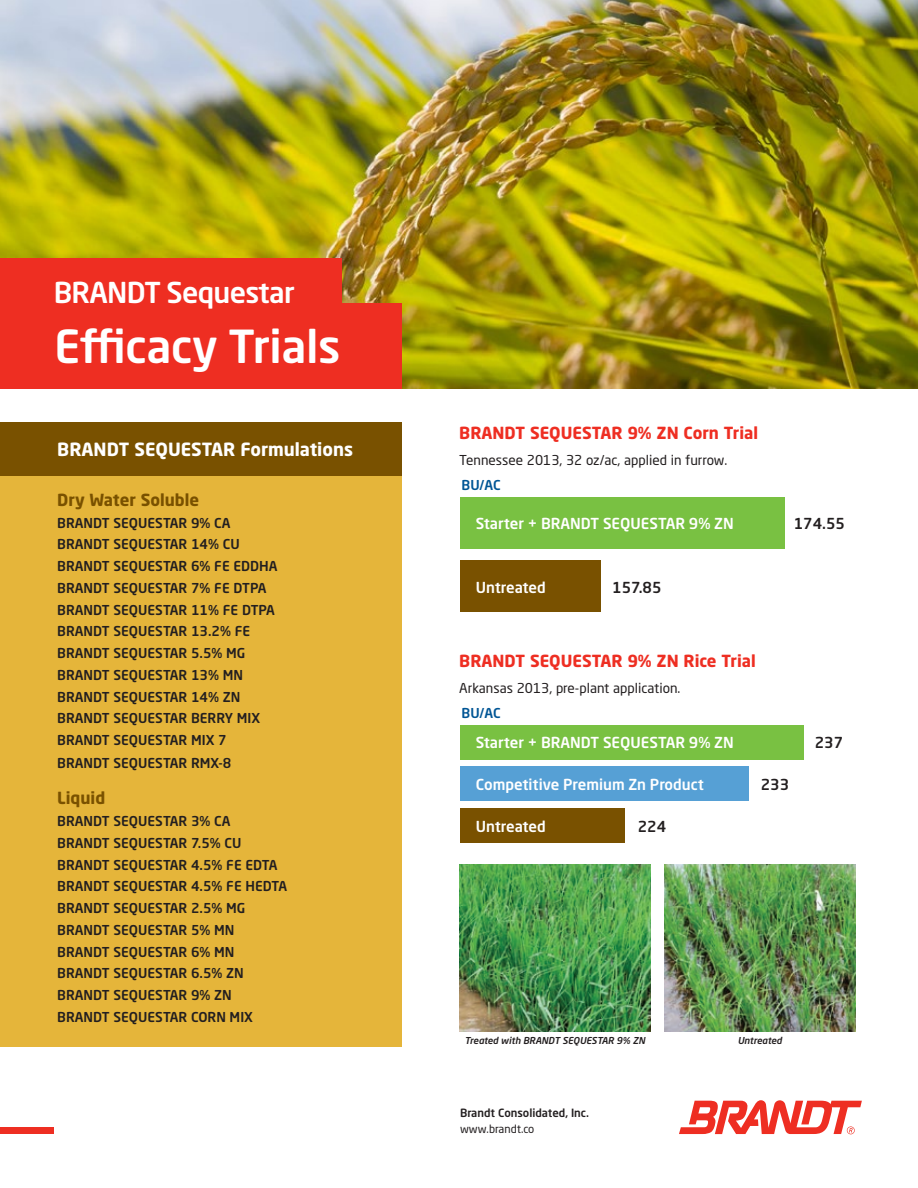
<style>
.page{position:relative;width:918px;height:1188px;background:#fff}
.page>*{position:absolute;margin:0;border:0;box-sizing:border-box;transform-origin:0 0}
.t1{font:500 45px "Neo Sans Pro";letter-spacing:-.01em;color:#fff}
.t2{font:500 28.5px "Neo Sans Pro";letter-spacing:-.025em;color:#fff}
.t3{font:700 18px "Neo Sans Pro";color:#fff}
.t4{font:700 16.5px "Neo Sans Pro";color:#ee2e22}
.t5{font:700 16.5px "Neo Sans Pro";color:#795100}
.t6{font:500 15px "Neo Sans Pro";color:#fff}
.t7{font:500 15px "Neo Sans Pro";color:#231f20}
.t8{font:500 13.5px/21.8px "Neo Sans Pro";color:#231f20}
.t9{font:13.5px "Neo Sans Pro";color:#231f20}
.t10{font:500 13.5px "Neo Sans Pro";letter-spacing:-.01em;color:#005595}
.t11{font:500 11.25px "Neo Sans Pro";color:#231f20}
.t12{font:11.25px "Neo Sans Pro";color:#231f20}
.t13{font:italic 500 9.45px "Neo Sans Pro";color:#231f20}
</style>
<div class="page">
<img style="left:664px;top:865px;width:192px;height:167px">
<img style="left:459px;top:865px;width:192px;height:167px">
<div style="left:460px;top:560px;width:141px;height:52px;background:#795100"></div>
<div style="left:460px;top:497px;width:325px;height:52px;background:#79c142"></div>
<div style="left:460px;top:808px;width:165px;height:35px;background:#795100"></div>
<div style="left:460px;top:767px;width:288px;height:34px;background:#56a0d5"></div>
<div style="left:460px;top:725px;width:344px;height:34px;background:#79c142"></div>
<div style="left:0;top:422px;width:401px;height:625px;background:#e5b53a"></div>
<div style="left:0;top:422px;width:401px;height:54px;background:#795100"></div>
<div style="left:0;top:1128px;width:54px;height:6px;background:#ee2e22"></div>
<svg style="left:679px;top:1100px;width:183px;height:34px"></svg>
<img style="left:0;top:0;width:918px;height:388px">
<div style="left:0;top:303px;width:401px;height:85px;background:#ee2e22"></div>
<div style="left:0;top:259px;width:342px;height:58px;background:#ee2e22"></div>
<h2 class="t2" style="left:54px;top:275px;width:242px">BRANDT Sequestar</h2>
<h1 class="t1" style="left:54px;top:318px;width:288px">Efficacy Trials</h1>
<h3 class="t3" style="left:57px;top:438px;width:297px">BRANDT SEQUESTAR Formulations</h3>
<p class="t5" style="left:57px;top:489px;width:143px">Dry Water Soluble</p>
<p class="t8" style="left:57px;top:511px;width:222px">BRANDT SEQUESTAR 9% CA<br>BRANDT SEQUESTAR 14% CU<br>BRANDT SEQUESTAR 6% FE EDDHA<br>BRANDT SEQUESTAR 7% FE DTPA<br>BRANDT SEQUESTAR 11% FE DTPA<br>BRANDT SEQUESTAR 13.2% FE<br>BRANDT SEQUESTAR 5.5% MG<br>BRANDT SEQUESTAR 13% MN<br>BRANDT SEQUESTAR 14% ZN<br>BRANDT SEQUESTAR BERRY MIX<br>BRANDT SEQUESTAR MIX 7<br>BRANDT SEQUESTAR RMX-8</p>
<p class="t5" style="left:57px;top:788px;width:49px">Liquid</p>
<p class="t8" style="left:57px;top:810px;width:231px">BRANDT SEQUESTAR 3% CA<br>BRANDT SEQUESTAR 7.5% CU<br>BRANDT SEQUESTAR 4.5% FE EDTA<br>BRANDT SEQUESTAR 4.5% FE HEDTA<br>BRANDT SEQUESTAR 2.5% MG<br>BRANDT SEQUESTAR 5% MN<br>BRANDT SEQUESTAR 6% MN<br>BRANDT SEQUESTAR 6.5% ZN<br>BRANDT SEQUESTAR 9% ZN<br>BRANDT SEQUESTAR CORN MIX</p>
<p class="t4" style="left:459px;top:423px;width:300px">BRANDT SEQUESTAR 9% ZN Corn Trial</p>
<p class="t9" style="left:459px;top:452px;width:270px">Tennessee 2013, 32 oz/ac, applied in furrow.</p>
<p class="t10" style="left:462px;top:476px;width:41px">BU/AC</p>
<p class="t6" style="left:476px;top:514px;width:259px">Starter + BRANDT SEQUESTAR 9% ZN</p>
<p class="t6" style="left:476px;top:578px;width:72px">Untreated</p>
<p class="t7" style="left:612px;top:578px;width:51px">157.85</p>
<p class="t4" style="left:459px;top:651px;width:298px">BRANDT SEQUESTAR 9% ZN Rice Trial</p>
<p class="t9" style="left:459px;top:680px;width:223px">Arkansas 2013, pre-plant application.</p>
<p class="t10" style="left:462px;top:704px;width:41px">BU/AC</p>
<p class="t6" style="left:476px;top:733px;width:259px">Starter + BRANDT SEQUESTAR 9% ZN</p>
<p class="t7" style="left:794px;top:514px;width:53px">174.55</p>
<p class="t7" style="left:815px;top:733px;width:30px">237</p>
<p class="t6" style="left:476px;top:775px;width:230px">Competitive Premium Zn Product</p>
<p class="t7" style="left:761px;top:775px;width:30px">233</p>
<p class="t6" style="left:476px;top:817px;width:72px">Untreated</p>
<p class="t7" style="left:638px;top:817px;width:30px">224</p>
<p class="t13" style="left:465px;top:1035px;width:182px">Treated with BRANDT SEQUESTAR 9% ZN</p>
<p class="t13" style="left:738px;top:1035px;width:46px">Untreated</p>
<p class="t11" style="left:460px;top:1106px;width:131px">Brandt Consolidated, Inc.</p>
<p class="t12" style="left:460px;top:1122px;width:76px">www.brandt.co</p>
</div>
